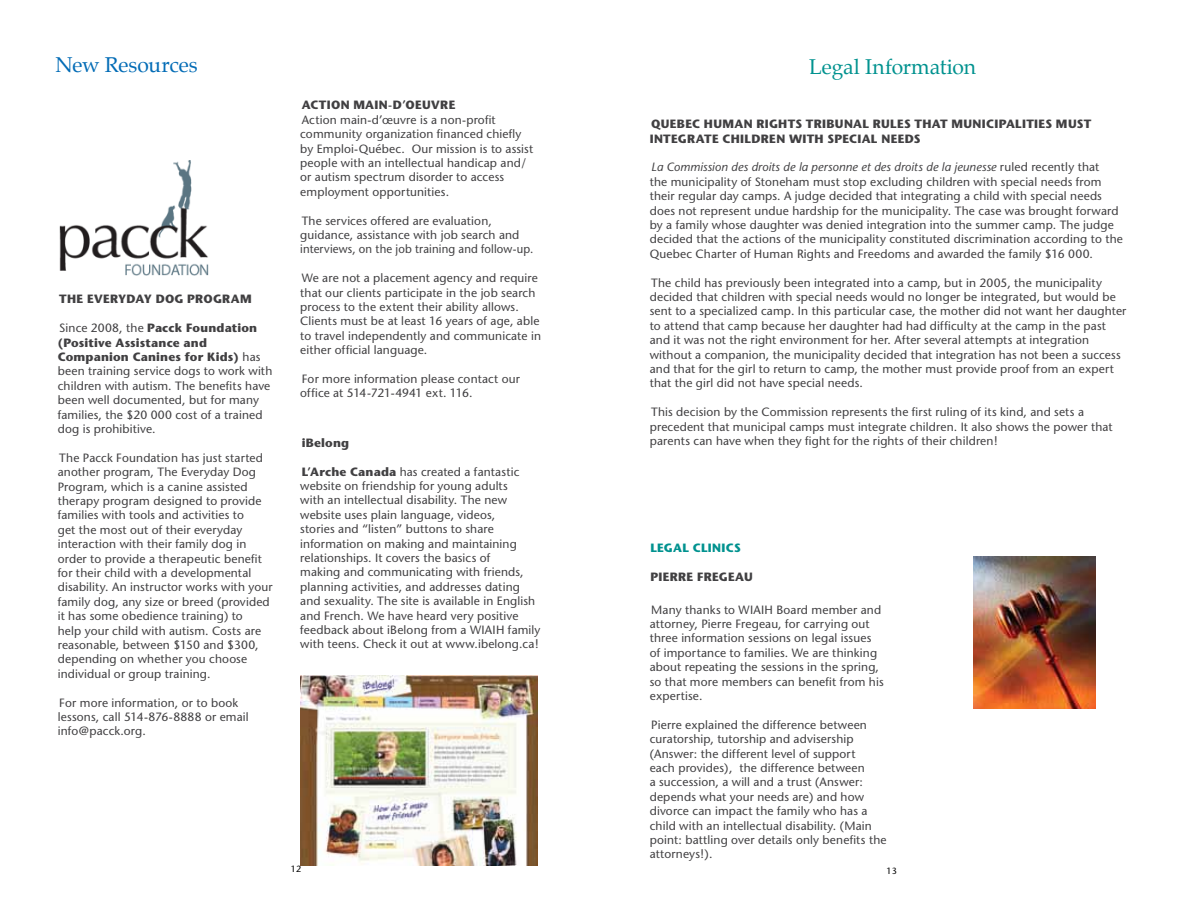
<style>
.page{position:relative;width:1188px;height:918px;background:#fff}
.page>*{position:absolute;margin:0;border:0;box-sizing:border-box;transform-origin:0 0}
.t1{font:21px "Palatino";letter-spacing:-.01em;color:#00928f}
.t2{font:21px "Palatino";letter-spacing:-.005em;color:#036cb6}
.t3{font:12px/14.4px "Stone Sans";letter-spacing:.01em;color:#414042}
.t4{font:700 12px "Stone Sans";letter-spacing:.025em;color:#414042}
.t5{font:700 12px "Stone Sans";color:#00928f}
.t6{font:9px "Stone Sans";color:#000}
.s1{font-weight:700}
.s2{font-style:italic}
</style>
<div class="page">
<img style="left:60px;top:161px;width:149px;height:114px">
<img style="left:300px;top:675px;width:238px;height:190px">
<img style="left:973px;top:556px;width:122px;height:153px">
<h1 class="t2" style="left:56px;top:48px;width:144px">New Resources</h1>
<p class="t4" style="left:59px;top:292px;width:44px">THE EVERYDAY</p>
<p class="t4" style="left:156px;top:292px;width:50px">DOG PROGRAM</p>
<p class="t3" style="left:58px;top:321px;width:216px">Since 2008, the <span class="s1">PACCK FOUNDATION (POSITIVE ASSISTANCE AND<br>COMPANION CANINES FOR KIDS)</span> has been training service dogs to work with children with autism. The benefits have been well documented, but for many families, the $20 000 cost of a trained dog is prohibitive.</p>
<p class="t3" style="left:58px;top:451px;width:216px">The Pacck Foundation has just started another program, The Everyday Dog Program, which is a canine assisted therapy program designed to provide families with tools and activities to<br>get the most out of their everyday interaction with their family dog in order to provide a therapeutic benefit for their child with a developmental disability. An instructor works with your family dog, any size or breed (provided it has some obedience training) to<br>help your child with autism. Costs are reasonable, between $150 and $300, depending on whether you choose individual or group training.</p>
<p class="t3" style="left:58px;top:695px;width:192px">For more information, or to book lessons, call 514-876-8888 or email info@pacck.org.</p>
<p class="t4" style="left:302px;top:98px;width:155px">ACTION MAIN-D’OEUVRE</p>
<p class="t3" style="left:300px;top:112px;width:235px">Action main-d’œuvre is a non-profit community organization financed chiefly by Emploi-Québec. Our mission is to assist people with an intellectual handicap and/ or autism spectrum disorder to access employment opportunities.</p>
<p class="t3" style="left:300px;top:213px;width:235px">The services offered are evaluation, guidance, assistance with job search and interviews, on the job training and follow-up.</p>
<p class="t3" style="left:300px;top:271px;width:242px">We are not a placement agency and require that our clients participate in the job search process to the extent their ability allows.<br>Clients must be at least 16 years of age, able to travel independently and communicate in either official language.</p>
<p class="t3" style="left:300px;top:372px;width:221px">For more information please contact our office at 514-721-4941 ext. 116.</p>
<p class="t4" style="left:302px;top:435px;width:49px">IBELONG</p>
<p class="t3" style="left:300px;top:464px;width:242px"><span class="s1">L’ARCHE CANADA</span> has created a fantastic website on friendship for young adults<br>with an intellectual disability. The new website uses plain language, videos,<br>stories and “listen” buttons to share information on making and maintaining relationships. It covers the basics of<br>making and communicating with friends, planning activities, and addresses dating and sexuality. The site is available in English and French. We have heard very positive feedback about iBelong from a WIAIH family with teens. Check it out at www.ibelong.ca!</p>
<h1 class="t1" style="left:809px;top:50px;width:168px">Legal Information</h1>
<p class="t4" style="left:651px;top:117px;width:19px">QUEBEC</p>
<p class="t4" style="left:704px;top:117px;width:20px">HUMAN</p>
<p class="t4" style="left:756px;top:117px;width:17px">RIGHTS</p>
<p class="t4" style="left:806px;top:117px;width:17px">TRIBUNAL</p>
<p class="t4" style="left:873px;top:117px;width:17px">RULES</p>
<p class="t4" style="left:914px;top:117px;width:10px">THAT</p>
<p class="t4" style="left:951px;top:117px;width:20px">MUNICIPALITIES</p>
<p class="t4" style="left:1056px;top:117px;width:21px">MUST</p>
<p class="t4" style="left:650px;top:131px;width:14px">INTEGRATE</p>
<p class="t4" style="left:722px;top:131px;width:17px">CHILDREN</p>
<p class="t4" style="left:789px;top:131px;width:10px">WITH</p>
<p class="t4" style="left:827px;top:131px;width:16px">SPECIAL</p>
<p class="t4" style="left:881px;top:131px;width:18px">NEEDS</p>
<p class="t3" style="left:650px;top:160px;width:475px"><span class="s2">La Commission des droits de la personne et des droits de la jeunesse</span> ruled recently that<br>the municipality of Stoneham must stop excluding children with special needs from their regular day camps. A judge decided that integrating a child with special needs does not represent undue hardship for the municipality. The case was brought forward by a family whose daughter was denied integration into the summer camp. The judge decided that the actions of the municipality constituted discrimination according to the Quebec Charter of Human Rights and Freedoms and awarded the family $16 000.</p>
<p class="t3" style="left:650px;top:275px;width:478px">The child has previously been integrated into a camp, but in 2005, the municipality decided that children with special needs would no longer be integrated, but would be sent to a specialized camp. In this particular case, the mother did not want her daughter to attend that camp because her daughter had had difficulty at the camp in the past and it was not the right environment for her. After several attempts at integration without a companion, the municipality decided that integration has not been a success and that for the girl to return to camp, the mother must provide proof from an expert that the girl did not have special needs.</p>
<p class="t3" style="left:650px;top:405px;width:464px">This decision by the Commission represents the first ruling of its kind, and sets a precedent that municipal camps must integrate children. It also shows the power that parents can have when they fight for the rights of their children!</p>
<p class="t5" style="left:650px;top:541px;width:16px">LEGAL</p>
<p class="t5" style="left:693px;top:541px;width:16px">CLINICS</p>
<p class="t4" style="left:650px;top:570px;width:16px">PIERRE</p>
<p class="t4" style="left:697px;top:570px;width:16px">FREGEAU</p>
<p class="t3" style="left:650px;top:602px;width:235px">Many thanks to WIAIH Board member and attorney, Pierre Fregeau, for carrying out three information sessions on legal issues of importance to families. We are thinking about repeating the sessions in the spring, so that more members can benefit from his expertise.</p>
<p class="t3" style="left:650px;top:717px;width:238px">Pierre explained the difference between curatorship, tutorship and advisership (Answer: the different level of support<br>each provides), the difference between<br>a succession, a will and a trust (Answer: depends what your needs are) and how divorce can impact the family who has a child with an intellectual disability. (Main point: battling over details only benefits the attorneys!).</p>
<p class="t6" style="left:291px;top:863px;width:12px">12</p>
<p class="t6" style="left:887px;top:865px;width:12px">13</p>
</div>
